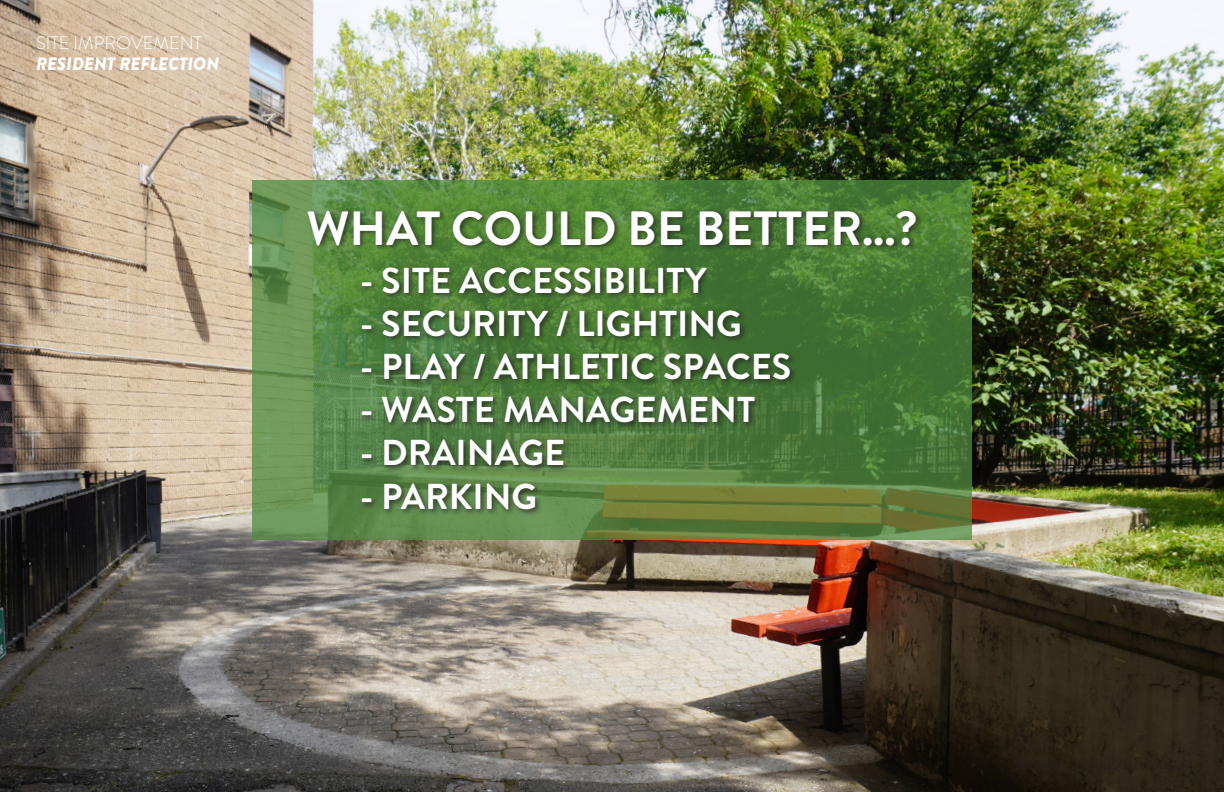
<style>
.page{position:relative;width:1224px;height:792px;background:#fff}
.page>*{position:absolute;margin:0;border:0;box-sizing:border-box;transform-origin:0 0}
.t1{font:700 48px "Brandon Grotesque";color:#fff}
.t2{font:700 36px "Brandon Grotesque";color:#fff}
.t3{font:italic 900 18px "Brandon Grotesque";color:#fff}
.t4{font:300 18px "Brandon Grotesque";color:#fff}
</style>
<div class="page">
<img style="left:0;top:0;width:1224px;height:792px">
<svg style="left:252px;top:180px;width:720px;height:360px;background:#5c8745"></svg>
<div style="left:306px;top:208px;width:617px;height:309px;background:#231f20;opacity:.75"></div>
<p class="t4" style="left:36px;top:30px;width:168px">SITE IMPROVEMENT</p>
<p class="t3" style="left:36px;top:51px;width:185px">RESIDENT REFLECTION</p>
<p class="t1" style="left:307px;top:195px;width:612px">WHAT COULD BE BETTER...?</p>
<p class="t2" style="left:360px;top:255px;width:348px">- SITE ACCESSIBILITY</p>
<p class="t2" style="left:360px;top:298px;width:383px">- SECURITY / LIGHTING</p>
<p class="t2" style="left:360px;top:342px;width:433px">- PLAY / ATHLETIC SPACES</p>
<p class="t2" style="left:360px;top:385px;width:397px">- WASTE MANAGEMENT</p>
<p class="t2" style="left:360px;top:428px;width:207px">- DRAINAGE</p>
<p class="t2" style="left:360px;top:471px;width:179px">- PARKING</p>
</div>
